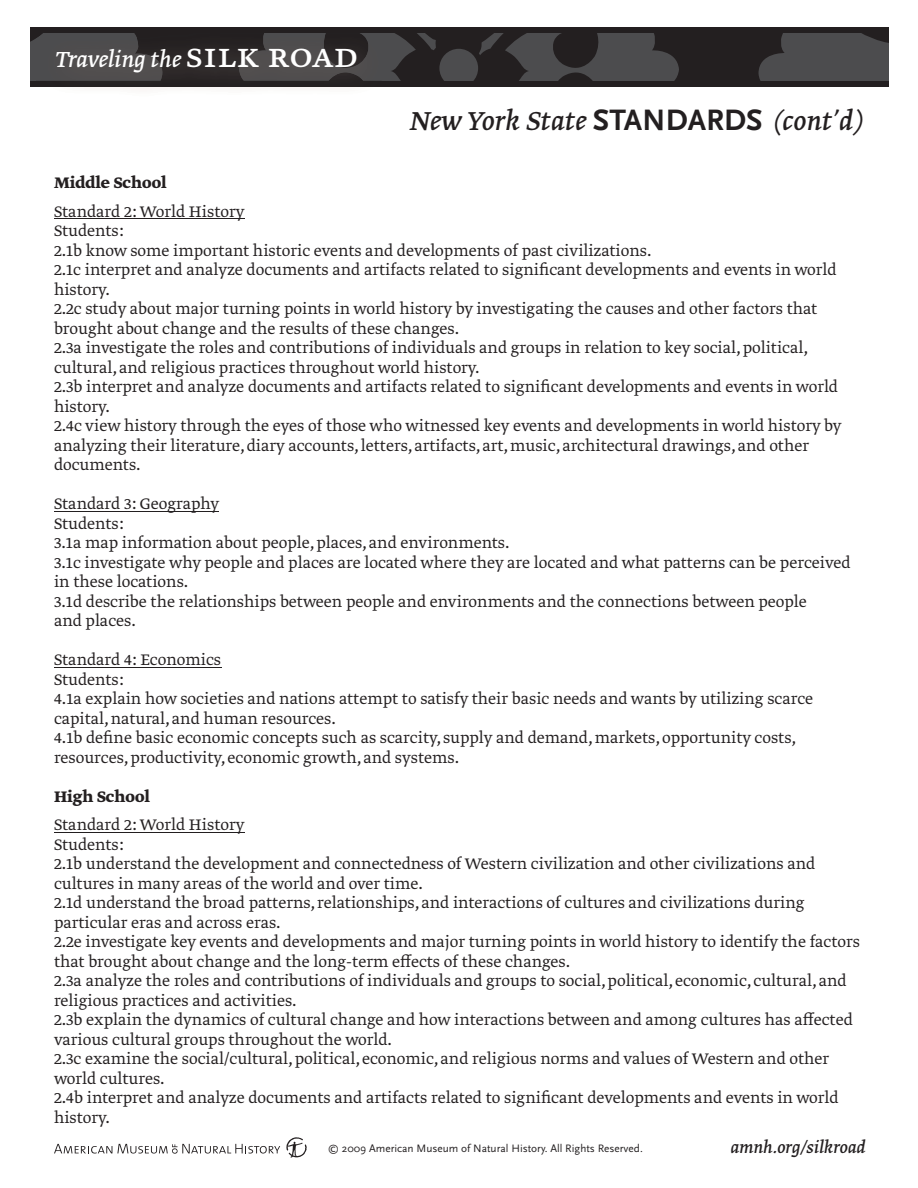
<style>
.page{position:relative;width:918px;height:1188px;background:#fff}
.page>*{position:absolute;margin:0;border:0;box-sizing:border-box;transform-origin:0 0}
.t1{font:italic 30.6px "Greta Text";color:#231f20}
.t2{font:italic 25.65px "Greta Text";color:#fff}
.t3{font:italic 19.5px "Greta Text";color:#231f20}
.t4{font:300 18px/19.5px "Greta Text Std";color:#231f20}
.t5{font:700 18px "Greta Text Std";color:#231f20}
.t6{font:11.25px "Scala Sans";color:#231f20}
.s1{font-style:normal;font-size:39.3px}
.s2{font-family:"Scala Sans";font-weight:700;font-style:normal;font-size:30.9px}
</style>
<div class="page">
<hr style="left:54px;top:218px;width:190px;height:1px;background:#231f20">
<hr style="left:54px;top:511px;width:165px;height:1px;background:#231f20">
<hr style="left:54px;top:667px;width:167px;height:1px;background:#231f20">
<hr style="left:54px;top:832px;width:190px;height:1px;background:#231f20">
<svg style="left:54px;top:1144px;width:226px;height:10px"></svg>
<svg style="left:286px;top:1137px;width:21px;height:21px"></svg>
<svg style="left:30px;top:33px;width:858px;height:48px;background:#3a3839"></svg>
<div style="left:30px;top:81px;width:858px;height:6px;background:#231f20"></div>
<div style="left:30px;top:27px;width:858px;height:6px;background:#231f20"></div>
<img style="left:126px;top:34px;width:256px;height:55px">
<img style="left:36px;top:34px;width:335px;height:47px">
<img style="left:126px;top:81px;width:256px;height:1px">
<img style="left:43px;top:33px;width:339px;height:1px">
<h2 class="t2" style="left:55px;top:49px;width:305px">Traveling the <span class="s1">silk road</span></h2>
<h1 class="t1" style="left:409px;top:108px;width:454px">New York State <span class="s2">STANDARDS</span> (cont’d)</h1>
<p class="t5" style="left:54px;top:176px;width:114px">Middle School</p>
<p class="t4" style="left:54px;top:202px;width:789px">Standard 2: World History<br>Students:<br>2.1b know some important historic events and developments of past civilizations.<br>2.1c interpret and analyze documents and artifacts related to significant developments and events in world history.<br>2.2c study about major turning points in world history by investigating the causes and other factors that brought about change and the results of these changes.<br>2.3a investigate the roles and contributions of individuals and groups in relation to key social, political, cultural, and religious practices throughout world history.<br>2.3b interpret and analyze documents and artifacts related to significant developments and events in world history.<br>2.4c view history through the eyes of those who witnessed key events and developments in world history by analyzing their literature, diary accounts, letters, artifacts, art, music, architectural drawings, and other documents.</p>
<p class="t4" style="left:54px;top:495px;width:798px">Standard 3: Geography<br>Students:<br>3.1a map information about people, places, and environments.<br>3.1c investigate why people and places are located where they are located and what patterns can be perceived in these locations.<br>3.1d describe the relationships between people and environments and the connections between people<br>and places.</p>
<p class="t4" style="left:54px;top:651px;width:761px">Standard 4: Economics<br>Students:<br>4.1a explain how societies and nations attempt to satisfy their basic needs and wants by utilizing scarce capital, natural, and human resources.<br>4.1b define basic economic concepts such as scarcity, supply and demand, markets, opportunity costs, resources, productivity, economic growth, and systems.</p>
<p class="t5" style="left:54px;top:789px;width:98px">High School</p>
<p class="t4" style="left:54px;top:816px;width:808px">Standard 2: World History<br>Students:<br>2.1b understand the development and connectedness of Western civilization and other civilizations and cultures in many areas of the world and over time.<br>2.1d understand the broad patterns, relationships, and interactions of cultures and civilizations during particular eras and across eras.<br>2.2e investigate key events and developments and major turning points in world history to identify the factors that brought about change and the long-term effects of these changes.<br>2.3a analyze the roles and contributions of individuals and groups to social, political, economic, cultural, and religious practices and activities.<br>2.3b explain the dynamics of cultural change and how interactions between and among cultures has affected various cultural groups throughout the world.<br>2.3c examine the social/cultural, political, economic, and religious norms and values of Western and other world cultures.<br>2.4b interpret and analyze documents and artifacts related to significant developments and events in world history.</p>
<p class="t6" style="left:328px;top:1143px;width:317px">© 2009 American Museum of Natural History. All Rights Reserved.</p>
<p class="t3" style="left:730px;top:1139px;width:137px">amnh.org/silkroad</p>
</div>
